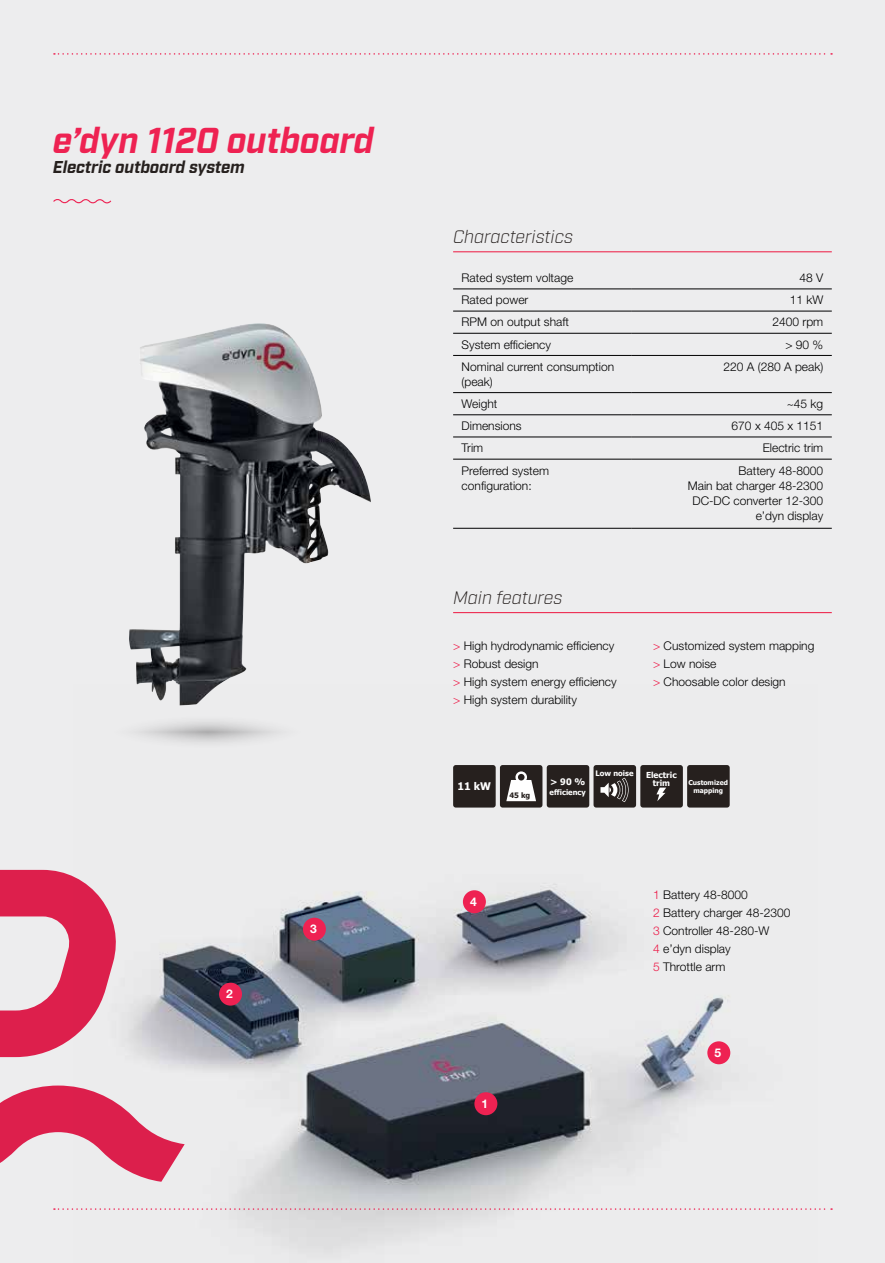
<style>
.page{position:relative;width:885px;height:1263px;background:#fff}
.page>*{position:absolute;margin:0;border:0;box-sizing:border-box;transform-origin:0 0}
.t1{font:italic 700 36px "Industry";letter-spacing:-.01em;color:#ee2252}
.t2{font:italic 300 18px "Industry";color:#26201e}
.t3{font:italic 700 17.1px "Industry";letter-spacing:-.01em;color:#26201e}
.t4{font:300 12px/18px "Helvetica Neue LT Pro";color:#000}
.t5{font:700 12px "Helvetica Neue LT Pro";color:#fff}
.t6{font:700 10.5px "Tahoma";color:#fff}
.t7{font:700 9px "Tahoma";color:#fff}
.t8{font:700 8.25px/8.2px "Tahoma";color:#fff;text-align:center}
.t9{font:700 7.5px "Tahoma";color:#fff}
.t10{font:700 7.5px "Tahoma";color:#26201e}
.t11{font:700 6.75px/8.1px "Tahoma";color:#fff;text-align:center}
.s1{color:#ed1846}
</style>
<div class="page">
<div style="left:0;top:0;width:884px;height:1263px;background:#ededee"></div>
<img style="left:179px;top:705px;width:552px;height:548px">
<hr style="left:453px;top:612px;width:378px;height:1px;background:#ee2e53">
<hr style="left:453px;top:251px;width:378px;height:1px;background:#ee2e53">
<hr style="left:453px;top:289px;width:178px;height:1px;background:#000">
<hr style="left:631px;top:289px;width:200px;height:1px;background:#000">
<hr style="left:453px;top:311px;width:178px;height:1px;background:#000">
<hr style="left:631px;top:311px;width:200px;height:1px;background:#000">
<hr style="left:453px;top:333px;width:178px;height:1px;background:#000">
<hr style="left:631px;top:333px;width:200px;height:1px;background:#000">
<hr style="left:453px;top:355px;width:178px;height:1px;background:#000">
<hr style="left:631px;top:355px;width:200px;height:1px;background:#000">
<hr style="left:453px;top:392px;width:178px;height:1px;background:#000">
<hr style="left:631px;top:392px;width:200px;height:1px;background:#000">
<hr style="left:453px;top:414px;width:178px;height:1px;background:#000">
<hr style="left:631px;top:414px;width:200px;height:1px;background:#000">
<hr style="left:453px;top:437px;width:178px;height:1px;background:#000">
<hr style="left:631px;top:437px;width:200px;height:1px;background:#000">
<hr style="left:453px;top:459px;width:178px;height:1px;background:#000">
<hr style="left:631px;top:459px;width:200px;height:1px;background:#000">
<hr style="left:453px;top:528px;width:178px;height:1px;background:#000">
<hr style="left:631px;top:528px;width:200px;height:1px;background:#000">
<svg style="left:54px;top:1208px;width:778px;height:2px"></svg>
<div style="left:453px;top:765px;width:42px;height:42px;background:#26201e;border-radius:3px"></div>
<div style="left:500px;top:765px;width:42px;height:42px;background:#26201e;border-radius:3px"></div>
<svg style="left:506px;top:771px;width:30px;height:30px"></svg>
<div style="left:546px;top:765px;width:43px;height:42px;background:#26201e;border-radius:3px"></div>
<div style="left:687px;top:765px;width:42px;height:42px;background:#26201e;border-radius:3px"></div>
<div style="left:640px;top:765px;width:42px;height:42px;background:#26201e;border-radius:3px"></div>
<svg style="left:656px;top:787px;width:10px;height:14px"></svg>
<div style="left:593px;top:765px;width:43px;height:42px;background:#26201e;border-radius:3px"></div>
<svg style="left:600px;top:778px;width:28px;height:24px"></svg>
<svg style="left:54px;top:53px;width:778px;height:2px"></svg>
<svg style="left:53px;top:199px;width:58px;height:5px"></svg>
<svg style="left:0;top:870px;width:185px;height:313px"></svg>
<div style="left:474px;top:1092px;width:23px;height:23px;background:#ee2252;border-radius:50%"></div>
<div style="left:219px;top:983px;width:23px;height:23px;background:#ee2252;border-radius:50%"></div>
<div style="left:303px;top:918px;width:23px;height:23px;background:#ee2252;border-radius:50%"></div>
<div style="left:463px;top:890px;width:23px;height:23px;background:#ee2252;border-radius:50%"></div>
<div style="left:707px;top:1041px;width:23px;height:23px;background:#ee2252;border-radius:50%"></div>
<svg style="left:105px;top:714px;width:205px;height:36px"></svg>
<img style="left:129px;top:325px;width:201px;height:380px">
<h1 class="t1" style="left:53px;top:119px;width:323px">e’dyn 1120 outboard</h1>
<h3 class="t3" style="left:53px;top:157px;width:193px">Electric outboard system</h3>
<p class="t5" style="left:226px;top:987px;width:8px">2</p>
<p class="t5" style="left:310px;top:922px;width:8px">3</p>
<h2 class="t2" style="left:453px;top:226px;width:121px">Characteristics</h2>
<p class="t4" style="left:461px;top:269px;width:113px">Rated system voltage</p>
<p class="t4" style="left:799px;top:269px;width:25px">48 V</p>
<p class="t4" style="left:461px;top:291px;width:68px">Rated power</p>
<p class="t4" style="left:789px;top:291px;width:35px">11 kW</p>
<p class="t4" style="left:461px;top:313px;width:109px">RPM on output shaft</p>
<p class="t4" style="left:772px;top:313px;width:52px">2400 rpm</p>
<p class="t4" style="left:461px;top:335px;width:91px">System efficiency</p>
<p class="t4" style="left:785px;top:335px;width:39px">&gt; 90 %</p>
<p class="t4" style="left:461px;top:359px;width:154px;line-height:15px">Nominal current consumption (peak)</p>
<p class="t4" style="left:723px;top:357px;width:101px">220 A (280 A peak)</p>
<p class="t4" style="left:461px;top:394px;width:37px">Weight</p>
<p class="t4" style="left:786px;top:394px;width:38px">~45 kg</p>
<p class="t4" style="left:461px;top:417px;width:61px">Dimensions</p>
<p class="t4" style="left:731px;top:417px;width:93px">670 x 405 x 1151</p>
<p class="t4" style="left:461px;top:439px;width:23px">Trim</p>
<p class="t4" style="left:762px;top:439px;width:62px">Electric trim</p>
<p class="t4" style="left:461px;top:462px;width:89px;line-height:15px">Preferred system configuration:</p>
<p class="t4" style="left:687px;top:462px;width:137px;line-height:15px;text-align:right">Battery 48-8000<br>Main bat charger 48-2300<br>DC-DC converter 12-300 e’dyn display</p>
<h2 class="t2" style="left:453px;top:586px;width:111px">Main features</h2>
<p class="t4" style="left:453px;top:636px;width:165px"><span class="s1">&gt;</span> High hydrodynamic efficiency <span class="s1">&gt;</span> Robust design<br><span class="s1">&gt;</span> High system energy efficiency <span class="s1">&gt;</span> High system durability</p>
<p class="t4" style="left:653px;top:636px;width:163px"><span class="s1">&gt;</span> Customized system mapping <span class="s1">&gt;</span> Low noise<br><span class="s1">&gt;</span> Choosable color design</p>
<p class="t6" style="left:457px;top:779px;width:35px">11 kW</p>
<p class="t10" style="left:509px;top:790px;width:22px">45 kg</p>
<p class="t9" style="left:595px;top:768px;width:39px">Low noise</p>
<p class="t8" style="left:646px;top:771px;width:32px">Electric trim</p>
<p class="t7" style="left:550px;top:775px;width:36px">&gt; 90 %</p>
<p class="t9" style="left:549px;top:787px;width:38px">efficiency</p>
<p class="t11" style="left:688px;top:779px;width:41px">Customized mapping</p>
<p class="t5" style="left:470px;top:894px;width:8px">4</p>
<p class="t5" style="left:481px;top:1096px;width:8px">1</p>
<p class="t4" style="left:653px;top:885px;width:139px"><span class="s1">1</span> Battery 48-8000<br><span class="s1">2</span> Battery charger 48-2300<br><span class="s1">3</span> Controller 48-280-W<br><span class="s1">4</span> e’dyn display<br><span class="s1">5</span> Throttle arm</p>
<p class="t5" style="left:714px;top:1045px;width:8px">5</p>
</div>
